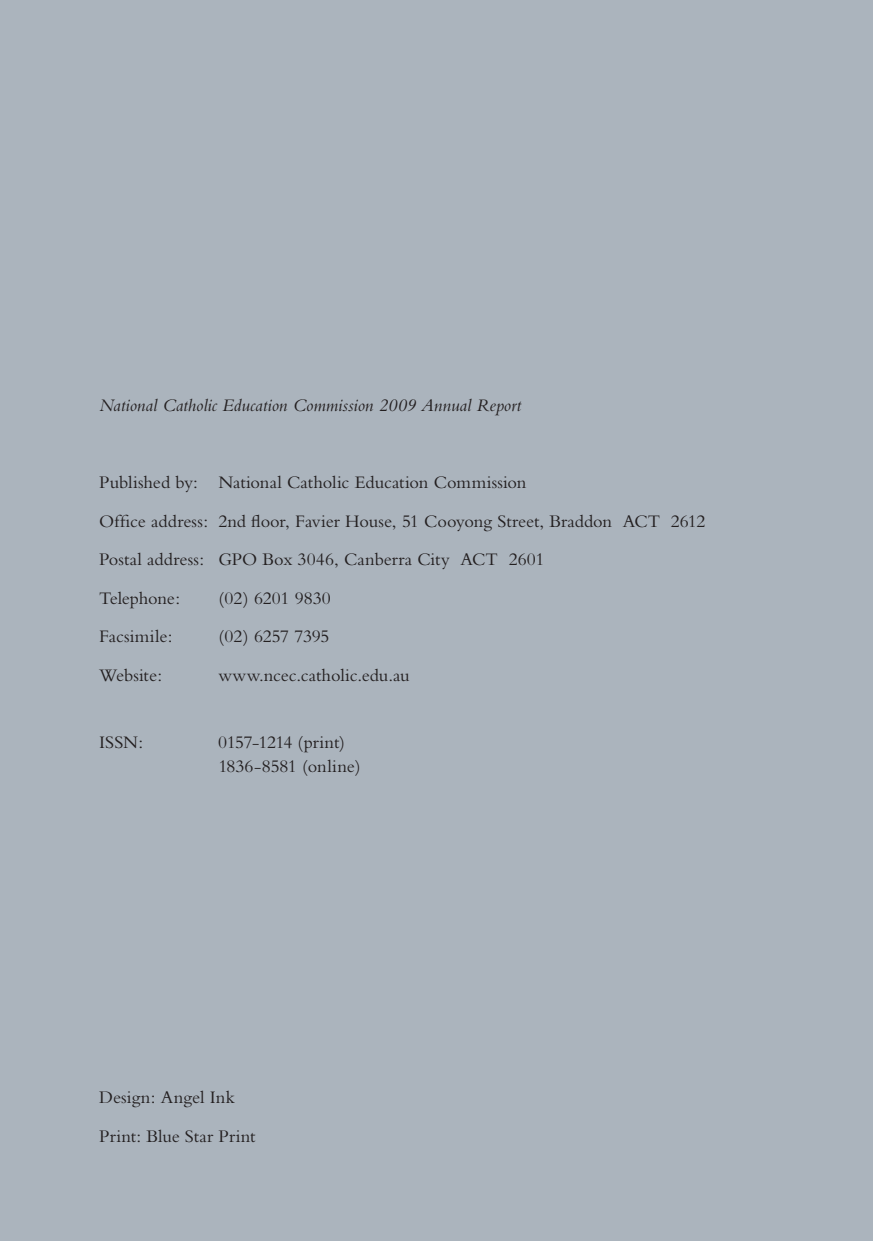
<style>
.page{position:relative;width:873px;height:1241px;background:#fff}
.page>*{position:absolute;margin:0;border:0;box-sizing:border-box;transform-origin:0 0}
.t1{font:18.38px/38.5px "Bembo";color:#231f20}
.t2{font:italic 18.38px "Bembo";letter-spacing:-.005em;color:#231f20}
.t3{font:18.38px "Bembo";letter-spacing:-.02em;color:#231f20}
</style>
<div class="page">
<div style="left:0;top:0;width:873px;height:1240px;background:#abb4bd"></div>
<p class="t2" style="left:99px;top:399px;width:423px">National Catholic Education Commission 2009 Annual Report</p>
<p class="t1" style="left:99px;top:465px;width:607px">Published by: National Catholic Education Commission<br>Office address: 2nd floor, Favier House, 51 Cooyong Street, Braddon ACT 2612<br>Postal address: GPO Box 3046, Canberra City ACT 2601<br>Telephone:</p>
<p class="t1" style="left:218px;top:580px;width:114px">(02) 6201 9830</p>
<p class="t1" style="left:99px;top:619px;width:75px">Facsimile:</p>
<p class="t3" style="left:218px;top:630px;width:113px">(02) 6257 7395</p>
<p class="t1" style="left:99px;top:657px;width:64px">Website:</p>
<p class="t1" style="left:218px;top:657px;width:193px">www.ncec.catholic.edu.au</p>
<p class="t1" style="left:99px;top:724px;width:45px">ISSN:</p>
<p class="t1" style="left:218px;top:732px;width:144px;line-height:23.6px">0157-1214 (print)<br>1836-8581 (online)</p>
<p class="t1" style="left:99px;top:1079px;width:158px">Design: Angel Ink<br>Print: Blue Star Print</p>
</div>
